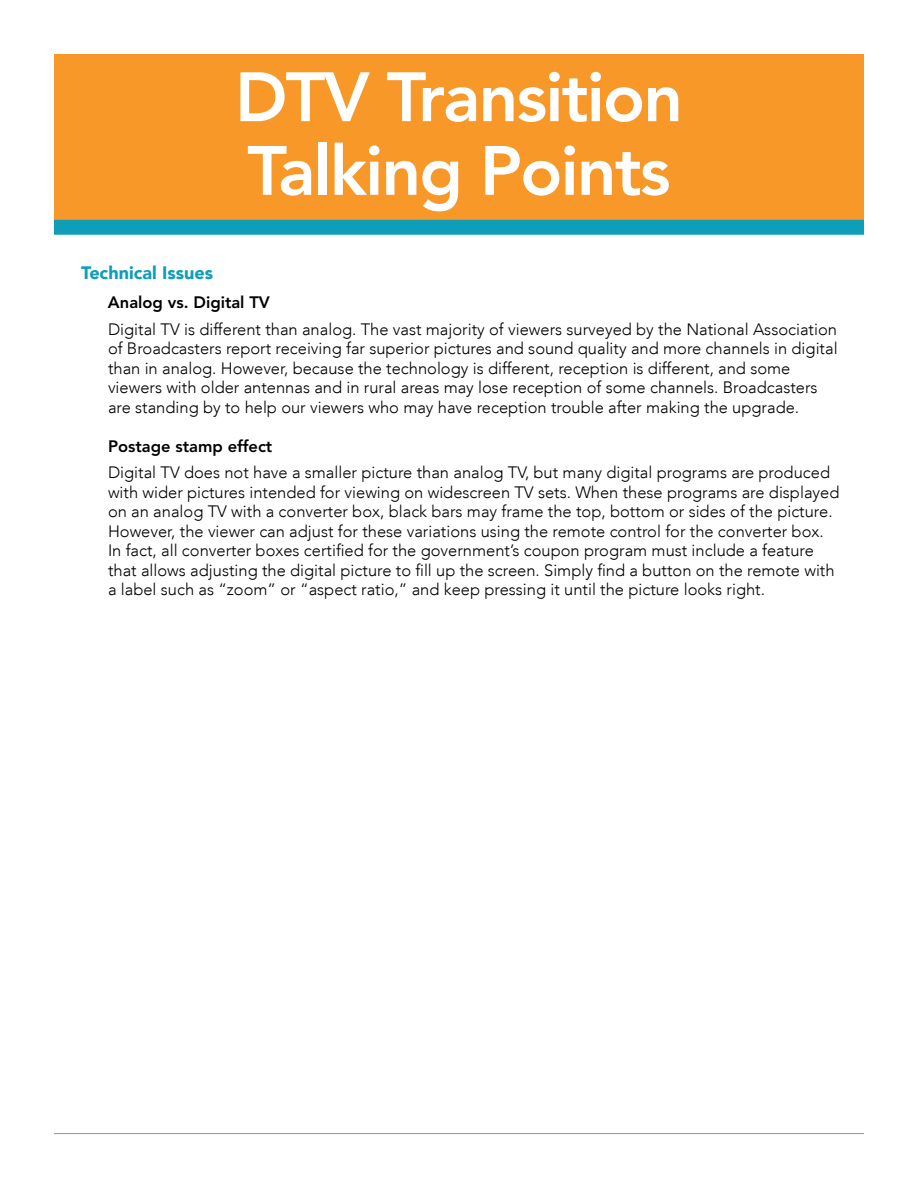
<style>
.page{position:relative;width:918px;height:1188px;background:#fff}
.page>*{position:absolute;margin:0;border:0;box-sizing:border-box;transform-origin:0 0}
.t1{font:800 69px/73.7px "Avenir LT Std";letter-spacing:-.025em;color:#fff}
.t2{font:900 18px "Avenir LT";color:#0e9eb8}
.t3{font:300 16.5px/19.5px "Avenir LT";color:#000}
.t4{font:800 16.5px "Avenir LT Std";color:#000}
</style>
<div class="page">
<div style="left:54px;top:54px;width:810px;height:174px;background:#f89828"></div>
<div style="left:54px;top:220px;width:810px;height:15px;background:#0e9eb8"></div>
<hr style="left:54px;top:1133px;width:810px;height:1px;background:#939598">
<h1 class="t1" style="left:235px;top:61px;width:449px">DTV Transition<br>Talking Points</h1>
<p class="t2" style="left:81px;top:262px;width:134px">Technical Issues</p>
<p class="t4" style="left:108px;top:293px;width:163px">Analog vs. Digital TV</p>
<p class="t3" style="left:108px;top:319px;width:731px">Digital TV is different than analog. The vast majority of viewers surveyed by the National Association of Broadcasters report receiving far superior pictures and sound quality and more channels in digital than in analog. However, because the technology is different, reception is different, and some viewers with older antennas and in rural areas may lose reception of some channels. Broadcasters are standing by to help our viewers who may have reception trouble after making the upgrade.</p>
<p class="t4" style="left:108px;top:436px;width:166px">Postage stamp effect</p>
<p class="t3" style="left:108px;top:463px;width:733px">Digital TV does not have a smaller picture than analog TV, but many digital programs are produced with wider pictures intended for viewing on widescreen TV sets. When these programs are displayed on an analog TV with a converter box, black bars may frame the top, bottom or sides of the picture.<br>However, the viewer can adjust for these variations using the remote control for the converter box.<br>In fact, all converter boxes certified for the government’s coupon program must include a feature that allows adjusting the digital picture to fill up the screen. Simply find a button on the remote with a label such as “zoom” or “aspect ratio,” and keep pressing it until the picture looks right.</p>
</div>
